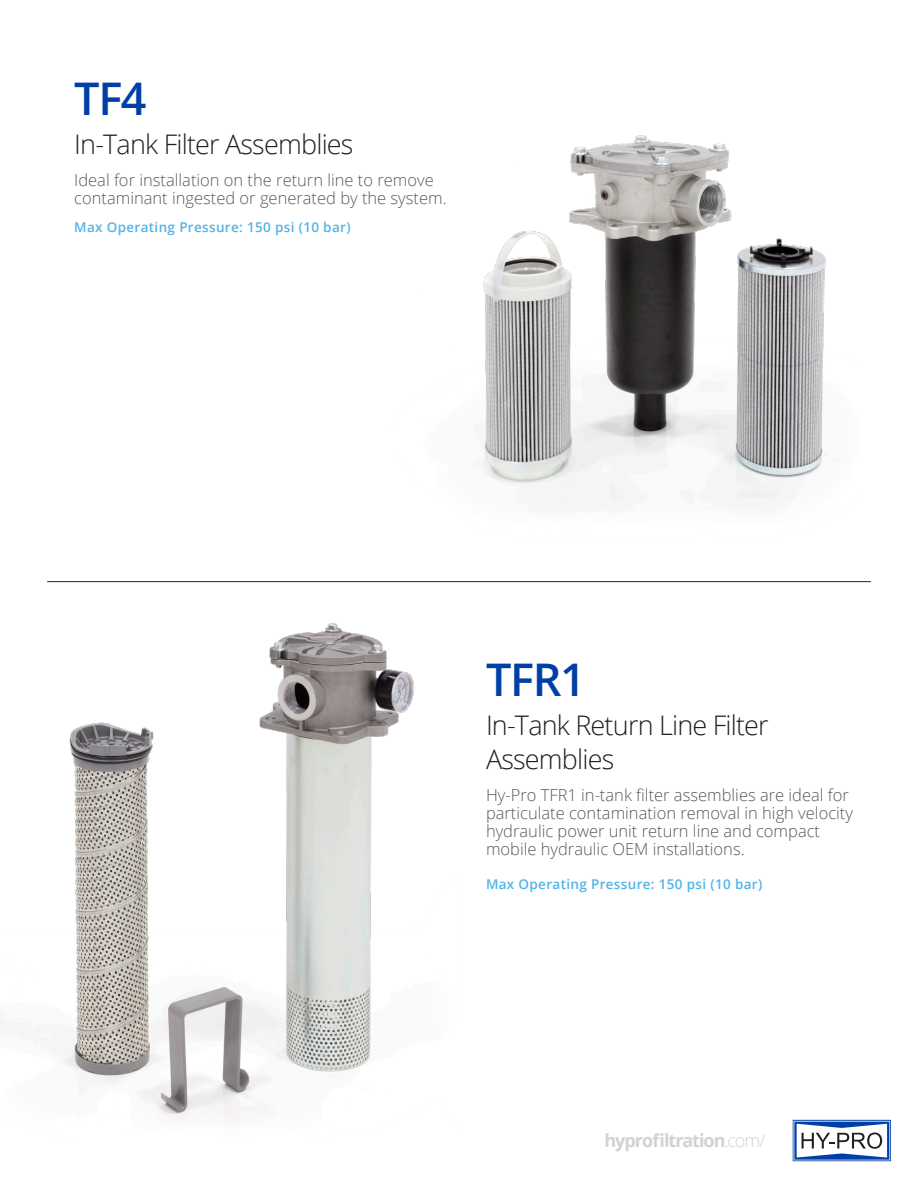
<style>
.page{position:relative;width:918px;height:1188px;background:#fff}
.page>*{position:absolute;margin:0;border:0;box-sizing:border-box;transform-origin:0 0}
.Front_Page_Header{font:600 45px "Open Sans";letter-spacing:-.03em;color:#0040a6}
.Front_Page_Header-2{font:300 27px/34.5px "Open Sans";letter-spacing:-.03em;color:#231f20}
.Front_Page_Subhead{font:300 27px "Open Sans";letter-spacing:-.03em;color:#231f20}
.t1{font:700 18px "Open Sans";letter-spacing:-.055em;color:#d1d2d4}
.Front_Page_P1{font:300 16.5px/18px "Open Sans";color:#57585a}
.Front_Page_P2{font:600 13.5px "Open Sans";letter-spacing:.025em;color:#53b3e8}
.s1{font-weight:300}
</style>
<div class="page">
<img style="left:447px;top:135px;width:379px;height:371px">
<hr style="left:47px;top:581px;width:824px;height:1px;background:#231f20">
<svg style="left:793px;top:1120px;width:98px;height:41px"></svg>
<img style="left:65px;top:623px;width:350px;height:496px">
<p class="Front_Page_Header" style="left:74px;top:68px;width:74px">TF4</p>
<p class="Front_Page_Subhead" style="left:74px;top:126px;width:281px">In-Tank Filter Assemblies</p>
<p class="Front_Page_P1" style="left:74px;top:171px;width:374px">Ideal for installation on the return line to remove contaminant ingested or generated by the system.</p>
<p class="Front_Page_P2" style="left:74px;top:218px;width:278px">Max Operating Pressure: 150 psi (10 bar)</p>
<p class="Front_Page_Header" style="left:486px;top:649px;width:101px">TFR1</p>
<p class="Front_Page_Header-2" style="left:486px;top:707px;width:284px">In-Tank Return Line Filter<br>Assemblies</p>
<p class="Front_Page_P1" style="left:486px;top:786px;width:369px">Hy-Pro TFR1 in-tank filter assemblies are ideal for particulate contamination removal in high velocity hydraulic power unit return line and compact mobile hydraulic OEM installations.</p>
<p class="Front_Page_P2" style="left:486px;top:875px;width:278px">Max Operating Pressure: 150 psi (10 bar)</p>
<p class="t1" style="left:604px;top:1128px;width:163px">hyprofiltration<span class="s1">.com/</span></p>
</div>
